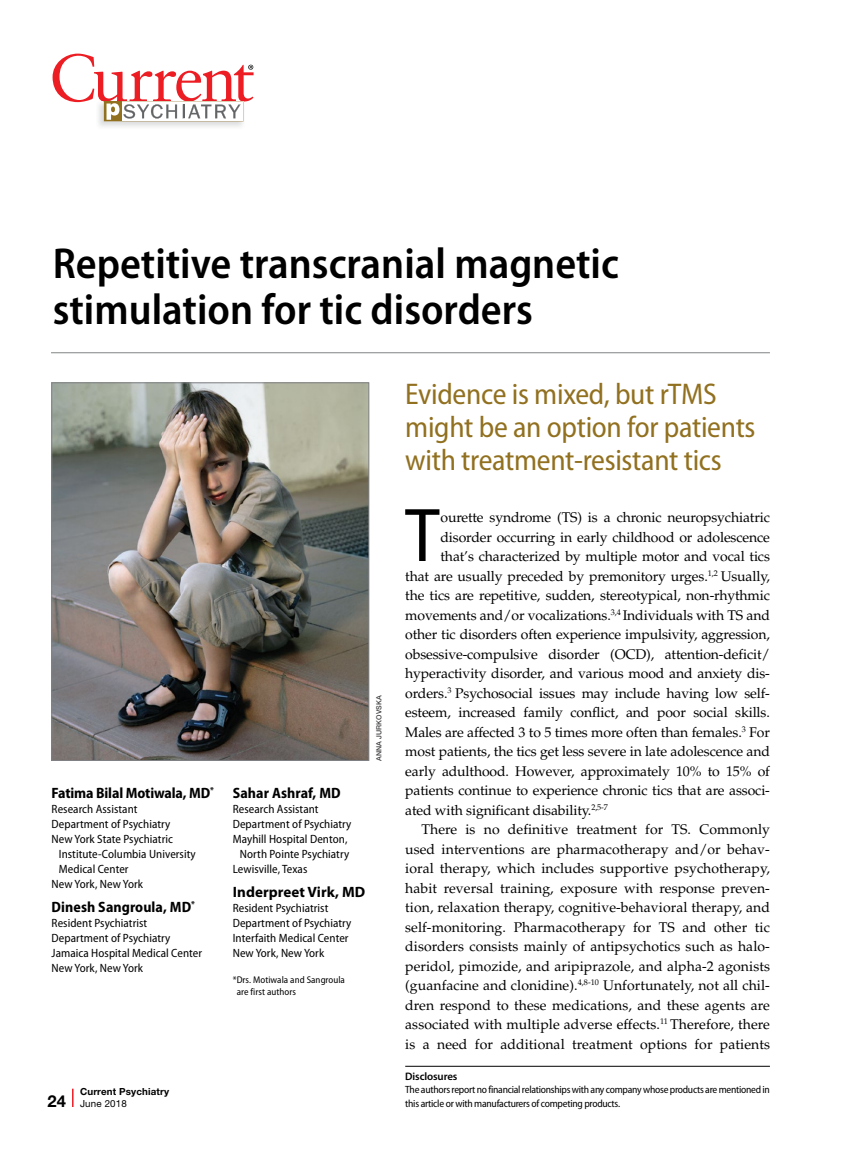
<style>
.page{position:relative;width:851px;height:1161px;background:#fff}
.page>*{position:absolute;margin:0;border:0;box-sizing:border-box;transform-origin:0 0}
.body_dropcap{font:semi-condensed 76.8px "Myriad Pro";color:#000}
.t1{font:600 semi-condensed 43.5px/46.5px "Myriad Pro";color:#000}
.abstract{font:semi-condensed 30px/33px "Myriad Pro";letter-spacing:-.01em;color:#91701f}
.bbody_byline{font:700 semi-condensed 15px "Myriad Pro";letter-spacing:.005em;color:#000}
.bbody_byline-2{font:700 15px "Myriad Pro";letter-spacing:.005em;color:#000}
.body_dropcap-2{font:14.1px "Palatino LT Std";letter-spacing:-.01em;color:#000}
.body_indent{font:14.1px/19.5px "Palatino LT Std";letter-spacing:.005em;color:#000;text-align:justify}
.body_af{font:semi-condensed 12px/15px "Myriad Pro";letter-spacing:.005em;color:#000}
.bbody_disclosure{font:600 10.8px "Myriad Pro";letter-spacing:-.01em;color:#000}
.disclosure{font:semi-condensed 10.5px/13.5px "Myriad Pro";letter-spacing:-.025em;color:#000}
.body_af-2{font:semi-condensed 9.75px/12px "Myriad Pro";letter-spacing:.005em;color:#000}
.t2{font:700 9.75px/12px "Helvetica Neue LT Std";letter-spacing:.015em;color:#000}
.t3{font:500 7.2px "Helvetica Neue LT Std";letter-spacing:.01em;color:#414042}
.s1{font-size:16.5px}
.s2{font-weight:400}
</style>
<div class="page">
<hr style="left:51px;top:353px;width:719px;height:1px;background:#808285">
<svg style="left:72px;top:1089px;width:2px;height:18px"></svg>
<svg style="left:53px;top:54px;width:200px;height:67px"></svg>
<img style="left:54px;top:385px;width:313px;height:374px">
<div style="left:52px;top:383px;width:317px;height:378px;border:1px solid #808285"></div>
<hr style="left:405px;top:1066px;width:365px;height:1px;background:#000">
<p class="t1" style="left:53px;top:239px;width:567px">Repetitive transcranial magnetic stimulation for tic disorders</p>
<p class="bbody_byline" style="left:52px;top:784px;width:164px">Fatima Bilal Motiwala, MD<sup>*</sup></p>
<p class="body_af" style="left:52px;top:802px;width:87px">Research Assistant</p>
<p class="body_af" style="left:52px;top:817px;width:120px">Department of Psychiatry</p>
<p class="body_af" style="left:59px;top:832px;width:138px;text-indent:-7px">New York State Psychiatric<br>Institute-Columbia University<br>Medical Center</p>
<p class="body_af" style="left:52px;top:877px;width:93px">New York, New York</p>
<p class="bbody_byline" style="left:52px;top:897px;width:145px">Dinesh Sangroula, MD<sup>*</sup></p>
<p class="body_af" style="left:52px;top:915px;width:97px">Resident Psychiatrist</p>
<p class="body_af" style="left:52px;top:930px;width:120px">Department of Psychiatry</p>
<p class="body_af" style="left:52px;top:945px;width:152px">Jamaica Hospital Medical Center</p>
<p class="body_af" style="left:52px;top:960px;width:93px">New York, New York</p>
<p class="bbody_byline" style="left:233px;top:784px;width:109px">Sahar Ashraf, MD</p>
<p class="body_af" style="left:233px;top:802px;width:87px">Research Assistant</p>
<p class="body_af" style="left:233px;top:817px;width:120px">Department of Psychiatry</p>
<p class="body_af" style="left:233px;top:832px;width:118px;text-align:right">Mayhill Hospital Denton,<br>North Pointe Psychiatry</p>
<p class="body_af" style="left:233px;top:862px;width:76px">Lewisville, Texas</p>
<p class="bbody_byline-2" style="left:233px;top:882px;width:134px">Inderpreet Virk, MD</p>
<p class="body_af" style="left:233px;top:900px;width:97px">Resident Psychiatrist</p>
<p class="body_af" style="left:233px;top:915px;width:120px">Department of Psychiatry</p>
<p class="body_af" style="left:233px;top:930px;width:117px">Interfaith Medical Center</p>
<p class="body_af" style="left:233px;top:945px;width:93px">New York, New York</p>
<p class="body_af-2" style="left:237px;top:973px;width:110px;text-indent:-4px">*Drs. Motiwala and Sangroula are first authors</p>
<p class="t3" style="left:374px;top:761px;width:67px;rotate:-90deg">ANNA JURKOVSKA</p>
<p class="t2" style="left:47px;top:1085px;width:123px;text-indent:33px">Current Psychiatry<br><span class="s1">24</span> <span class="s2">June 2018</span></p>
<p class="abstract" style="left:405px;top:377px;width:352px">Evidence is mixed, but rTMS might be an option for patients with treatment-resistant tics</p>
<p class="body_dropcap" style="left:405px;top:488px;width:36px">T</p>
<p class="body_dropcap-2" style="left:440px;top:509px;width:331px">ourette syndrome (TS) is a chronic neuropsychiatric</p>
<p class="body_dropcap-2" style="left:440px;top:528px;width:331px">disorder occurring in early childhood or adolescence</p>
<p class="body_dropcap-2" style="left:440px;top:548px;width:331px">that’s characterized by multiple motor and vocal tics</p>
<p class="body_dropcap-2" style="left:405px;top:567px;width:366px">that are usually preceded by premonitory urges.<sup>1,2</sup> Usually,</p>
<p class="body_dropcap-2" style="left:405px;top:587px;width:366px">the tics are repetitive, sudden, stereotypical, non-rhythmic</p>
<p class="body_dropcap-2" style="left:405px;top:606px;width:366px">movements and/or vocalizations.<sup>3,4</sup> Individuals with TS and</p>
<p class="body_dropcap-2" style="left:405px;top:626px;width:366px">other tic disorders often experience impulsivity, aggression,</p>
<p class="body_dropcap-2" style="left:405px;top:645px;width:366px">obsessive-compulsive disorder (OCD), attention-deficit/</p>
<p class="body_dropcap-2" style="left:405px;top:665px;width:366px">hyperactivity disorder, and various mood and anxiety dis-</p>
<p class="body_dropcap-2" style="left:405px;top:684px;width:366px">orders.<sup>3</sup> Psychosocial issues may include having low self-</p>
<p class="body_dropcap-2" style="left:405px;top:704px;width:366px">esteem, increased family conflict, and poor social skills.</p>
<p class="body_dropcap-2" style="left:405px;top:723px;width:366px">Males are affected 3 to 5 times more often than females.<sup>3</sup> For</p>
<p class="body_dropcap-2" style="left:405px;top:743px;width:366px">most patients, the tics get less severe in late adolescence and</p>
<p class="body_dropcap-2" style="left:405px;top:762px;width:366px">early adulthood. However, approximately 10% to 15% of</p>
<p class="body_dropcap-2" style="left:405px;top:782px;width:366px">patients continue to experience chronic tics that are associ-</p>
<p class="body_dropcap-2" style="left:405px;top:801px;width:204px">ated with significant disability.<sup>2,5-7</sup></p>
<p class="body_indent" style="left:405px;top:820px;width:366px;text-indent:16px">There is no definitive treatment for TS. Commonly used interventions are pharmacotherapy and/or behav&shy;ioral therapy, which includes supportive psychotherapy, habit reversal training, exposure with response preven&shy;tion, relaxation therapy, cognitive-behavioral therapy, and self-monitoring. Pharmacotherapy for TS and other tic disorders consists mainly of antipsychotics such as halo&shy;peridol, pimozide, and aripiprazole, and alpha-2 agonists (guanfacine and clonidine).<sup>4,8-10</sup> Unfortunately, not all chil&shy;dren respond to these medications, and these agents are associated with multiple adverse effects.<sup>11</sup> Therefore, there is a need for additional treatment options for patients</p>
<p class="bbody_disclosure" style="left:405px;top:1069px;width:54px">Disclosures</p>
<p class="disclosure" style="left:405px;top:1083px;width:366px">The authors report no financial relationships with any company whose products are mentioned in this article or with manufacturers of competing products.</p>
</div>
